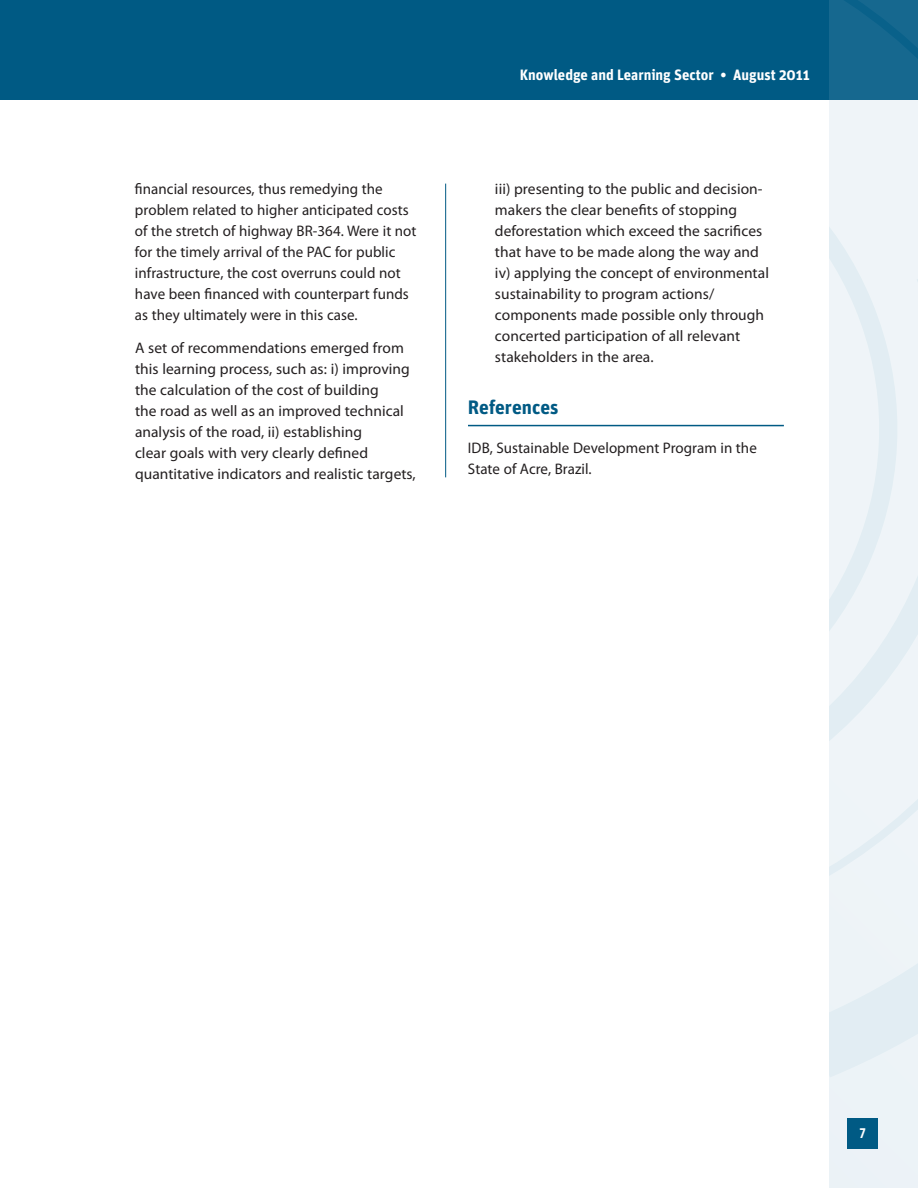
<style>
.page{position:relative;width:918px;height:1188px;background:#fff}
.page>*{position:absolute;margin:0;border:0;box-sizing:border-box;transform-origin:0 0}
.t1{font:700 19.5px "Unit";color:#005a84}
.t2{font:15.3px/21px "Myriad Pro";letter-spacing:.005em;color:#231f20}
.t3{font:700 15px "Unit";color:#fff}
.t4{font:700 condensed 15px "Myriad Pro";color:#fff}
</style>
<div class="page">
<div style="left:0;top:0;width:918px;height:100px;background:#005a84"></div>
<div style="left:830px;top:0;width:88px;height:1188px;background:linear-gradient(to right,#ebf2f7,#ecf3f7)"></div>
<svg style="left:830px;top:0;width:88px;height:100px;background:#15678e"></svg>
<div style="left:848px;top:1118px;width:30px;height:30px;background:#005a84"></div>
<hr style="left:468px;top:425px;width:316px;height:1px;background:#005a84">
<hr style="left:445px;top:184px;width:1px;height:293px;background:#005a84">
<p class="t2" style="left:135px;top:178px;width:283px">financial resources, thus remedying the problem related to higher anticipated costs of the stretch of highway BR-364. Were it not for the timely arrival of the PAC for public infrastructure, the cost overruns could not have been financed with counterpart funds as they ultimately were in this case.</p>
<p class="t2" style="left:135px;top:337px;width:282px">A set of recommendations emerged from this learning process, such as: i) improving the calculation of the cost of building<br>the road as well as an improved technical analysis of the road, ii) establishing<br>clear goals with very clearly defined quantitative indicators and realistic targets,</p>
<p class="t3" style="left:520px;top:65px;width:292px">Knowledge and Learning Sector • August 2011</p>
<p class="t2" style="left:495px;top:178px;width:275px">iii) presenting to the public and decision&shy;makers the clear benefits of stopping deforestation which exceed the sacrifices that have to be made along the way and iv) applying the concept of environmental sustainability to program actions/ components made possible only through concerted participation of all relevant stakeholders in the area.</p>
<p class="t1" style="left:468px;top:395px;width:92px">References</p>
<p class="t2" style="left:468px;top:437px;width:290px">IDB, Sustainable Development Program in the<br>State of Acre, Brazil.</p>
<p class="t4" style="left:860px;top:1123px;width:8px">7</p>
</div>
